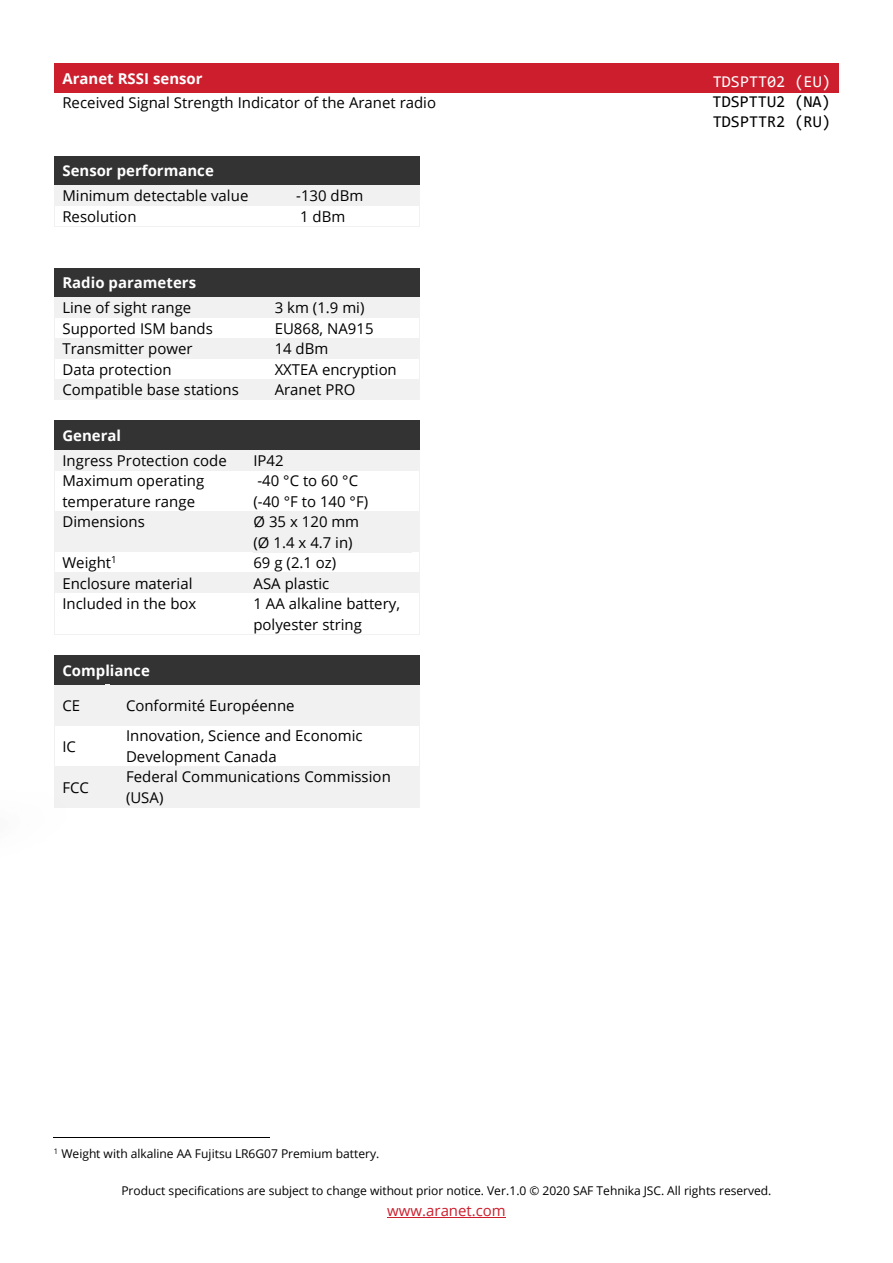
<style>
.page{position:relative;width:893px;height:1263px;background:#fff}
.page>*{position:absolute;margin:0;border:0;box-sizing:border-box;transform-origin:0 0}
.t1{font:16.5px/19.5px "Consolas";color:#000}
.t2{font:16.5px "Consolas";color:#fff}
.t3{font:15px/20.5px "Open Sans";color:#000}
.t4{font:700 15px "Open Sans";color:#fff}
.t5{font:15px "Open Sans";color:#cd1e2d}
.t6{font:12px "Open Sans";color:#000}
</style>
<div class="page">
<hr style="left:387px;top:1217px;width:119px;height:1px;background:#cd1e2d">
<div style="left:55px;top:63px;width:605px;height:29px;background:#cd1e2d"></div>
<div style="left:660px;top:63px;width:178px;height:29px;background:#cd1e2d"></div>
<svg style="left:54px;top:63px;width:1px;height:29px"></svg>
<svg style="left:838px;top:63px;width:1px;height:29px"></svg>
<div style="left:62px;top:156px;width:350px;height:29px;background:#333"></div>
<div style="left:55px;top:185px;width:233px;height:21px;background:#f1f1f1"></div>
<div style="left:288px;top:185px;width:131px;height:21px;background:#f1f1f1"></div>
<hr style="left:55px;top:226px;width:233px;height:1px;background:#f1f1f1">
<hr style="left:288px;top:226px;width:131px;height:1px;background:#f1f1f1">
<svg style="left:419px;top:156px;width:1px;height:71px"></svg>
<div style="left:62px;top:268px;width:350px;height:29px;background:#333"></div>
<div style="left:55px;top:297px;width:212px;height:21px;background:#f1f1f1"></div>
<div style="left:267px;top:297px;width:152px;height:21px;background:#f1f1f1"></div>
<div style="left:55px;top:338px;width:212px;height:21px;background:#f1f1f1"></div>
<div style="left:267px;top:338px;width:152px;height:21px;background:#f1f1f1"></div>
<div style="left:55px;top:379px;width:212px;height:20px;background:#f1f1f1"></div>
<div style="left:267px;top:379px;width:152px;height:20px;background:#f1f1f1"></div>
<hr style="left:55px;top:399px;width:212px;height:1px;background:#f1f1f1">
<hr style="left:266px;top:399px;width:153px;height:1px;background:#f1f1f1">
<svg style="left:419px;top:268px;width:1px;height:132px"></svg>
<div style="left:62px;top:421px;width:350px;height:29px;background:#333"></div>
<div style="left:55px;top:450px;width:190px;height:20px;background:#f1f1f1"></div>
<div style="left:245px;top:450px;width:174px;height:20px;background:#f1f1f1"></div>
<svg style="left:419px;top:421px;width:1px;height:49px"></svg>
<hr style="left:419px;top:470px;width:1px;height:41px;background:#f1f1f1">
<div style="left:55px;top:511px;width:190px;height:41px;background:#f1f1f1"></div>
<div style="left:245px;top:511px;width:174px;height:41px;background:#f1f1f1"></div>
<hr style="left:419px;top:511px;width:1px;height:41px;background:#f1f1f1">
<div style="left:55px;top:573px;width:190px;height:20px;background:#f1f1f1"></div>
<div style="left:245px;top:573px;width:174px;height:20px;background:#f1f1f1"></div>
<svg style="left:419px;top:552px;width:1px;height:41px"></svg>
<hr style="left:55px;top:634px;width:190px;height:1px;background:#f1f1f1">
<hr style="left:245px;top:634px;width:174px;height:1px;background:#f1f1f1">
<hr style="left:419px;top:593px;width:1px;height:41px;background:#f1f1f1">
<div style="left:62px;top:655px;width:350px;height:30px;background:#333"></div>
<hr style="left:419px;top:655px;width:1px;height:30px;background:#333">
<div style="left:118px;top:685px;width:301px;height:40px;background:#f1f1f1"></div>
<hr style="left:419px;top:685px;width:1px;height:40px;background:#f1f1f1">
<hr style="left:419px;top:725px;width:1px;height:41px;background:#f1f1f1">
<div style="left:118px;top:766px;width:301px;height:41px;background:#f1f1f1"></div>
<hr style="left:118px;top:807px;width:301px;height:1px;background:#f1f1f1">
<hr style="left:419px;top:766px;width:1px;height:41px;background:#f1f1f1">
<hr style="left:54px;top:1137px;width:216px;height:1px;background:#000">
<img style="left:54px;top:156px;width:87px;height:652px">
<p class="t4" style="left:62px;top:67px;width:142px">Aranet RSSI sensor</p>
<p class="t2" style="left:713px;top:70px;width:119px">TDSPTT02 (EU)</p>
<p class="t3" style="left:62px;top:92px;width:375px">Received Signal Strength Indicator of the Aranet radio</p>
<p class="t1" style="left:713px;top:92px;width:120px">TDSPTTU2 (NA)<br>TDSPTTR2 (RU)</p>
<p class="t4" style="left:62px;top:160px;width:153px">Sensor performance</p>
<p class="t3" style="left:62px;top:185px;width:187px">Minimum detectable value</p>
<p class="t3" style="left:296px;top:185px;width:69px">-130 dBm</p>
<p class="t3" style="left:62px;top:206px;width:76px">Resolution</p>
<p class="t3" style="left:300px;top:206px;width:47px">1 dBm</p>
<p class="t4" style="left:62px;top:272px;width:135px">Radio parameters</p>
<p class="t3" style="left:62px;top:297px;width:130px">Line of sight range</p>
<p class="t3" style="left:275px;top:297px;width:91px">3 km (1.9 mi)</p>
<p class="t3" style="left:62px;top:318px;width:152px">Supported ISM bands</p>
<p class="t3" style="left:275px;top:318px;width:101px">EU868, NA915</p>
<p class="t3" style="left:62px;top:338px;width:132px">Transmitter power</p>
<p class="t3" style="left:275px;top:338px;width:55px">14 dBm</p>
<p class="t3" style="left:62px;top:359px;width:111px">Data protection</p>
<p class="t3" style="left:275px;top:359px;width:124px">XXTEA encryption</p>
<p class="t3" style="left:62px;top:379px;width:178px">Compatible base stations</p>
<p class="t3" style="left:275px;top:379px;width:82px">Aranet PRO</p>
<p class="t4" style="left:62px;top:425px;width:60px">General</p>
<p class="t3" style="left:62px;top:450px;width:166px">Ingress Protection code</p>
<p class="t3" style="left:253px;top:450px;width:32px">IP42</p>
<p class="t3" style="left:62px;top:470px;width:143px">Maximum operating temperature range</p>
<p class="t3" style="left:253px;top:470px;width:116px">-40 °C to 60 °C (-40 °F to 140 °F)</p>
<p class="t3" style="left:62px;top:511px;width:84px">Dimensions</p>
<p class="t3" style="left:253px;top:511px;width:107px">Ø 35 x 120 mm (Ø 1.4 x 4.7 in)</p>
<p class="t3" style="left:62px;top:552px;width:56px">Weight<sup>1</sup></p>
<p class="t3" style="left:253px;top:552px;width:84px">69 g (2.1 oz)</p>
<p class="t3" style="left:62px;top:573px;width:132px">Enclosure material</p>
<p class="t3" style="left:253px;top:573px;width:77px">ASA plastic</p>
<p class="t3" style="left:62px;top:593px;width:135px">Included in the box</p>
<p class="t3" style="left:253px;top:593px;width:148px">1 AA alkaline battery, polyester string</p>
<p class="t4" style="left:62px;top:660px;width:89px">Compliance</p>
<p class="t3" style="left:62px;top:695px;width:19px">CE</p>
<p class="t3" style="left:126px;top:695px;width:170px">Conformité Européenne</p>
<p class="t3" style="left:62px;top:735px;width:15px">IC</p>
<p class="t3" style="left:126px;top:725px;width:238px">Innovation, Science and Economic<br>Development Canada</p>
<p class="t3" style="left:62px;top:776px;width:28px">FCC</p>
<p class="t3" style="left:126px;top:766px;width:266px">Federal Communications Commission (USA)</p>
<p class="t6" style="left:54px;top:1146px;width:327px"><sup>1</sup> Weight with alkaline AA Fujitsu LR6G07 Premium battery.</p>
<p class="t6" style="left:121px;top:1182px;width:652px">Product specifications are subject to change without prior notice. Ver.1.0 © 2020 SAF Tehnika JSC. All rights reserved.</p>
<p class="t5" style="left:387px;top:1201px;width:120px">www.aranet.com</p>
</div>
